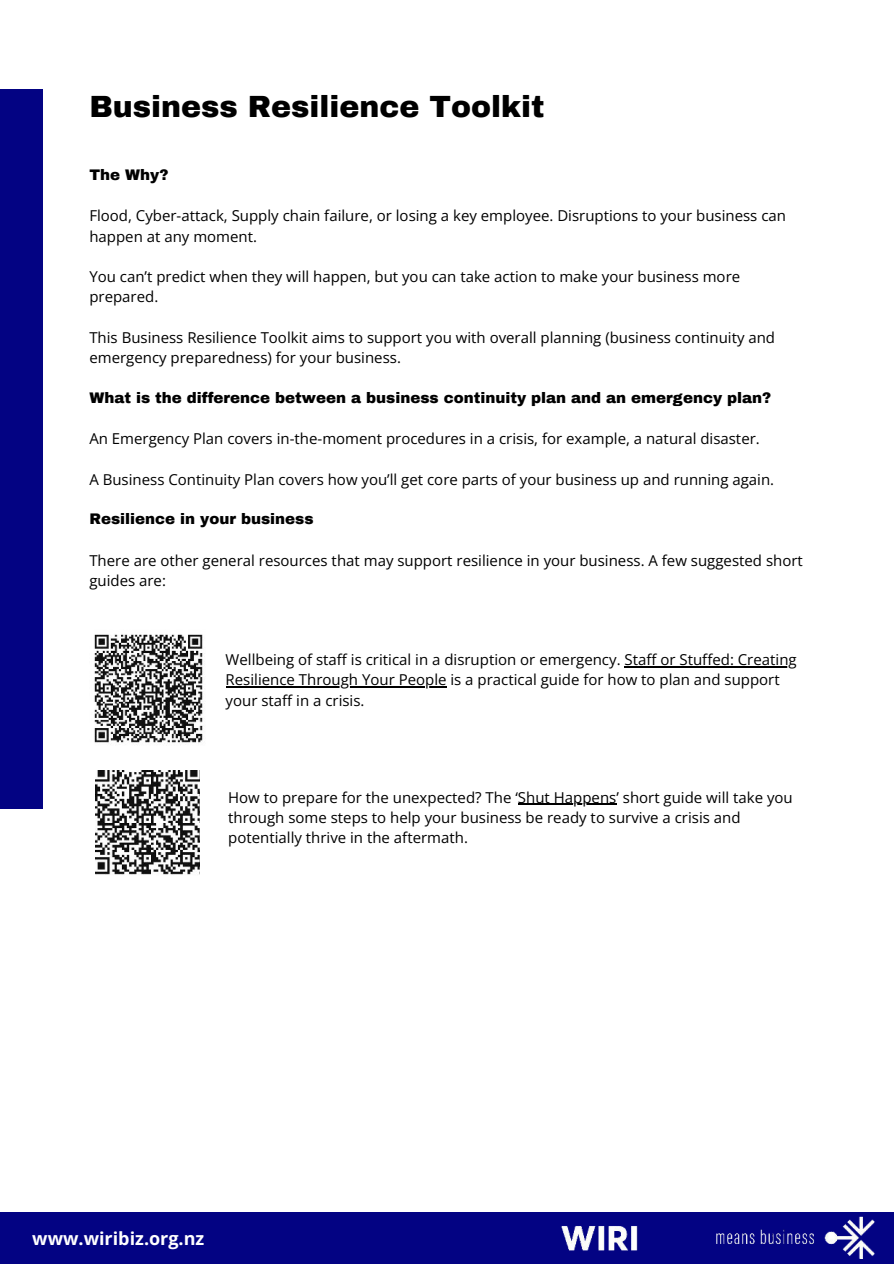
<style>
.page{position:relative;width:894px;height:1264px;background:#fff}
.page>*{position:absolute;margin:0;border:0;box-sizing:border-box;transform-origin:0 0}
.t1{font:900 30px "Archivo";color:#000}
.t2{font:700 18px "Open Sans";color:#fff}
.t3{font:15px/20.2px "Open Sans";color:#000}
.t4{font:900 15px "Archivo";color:#000}
</style>
<div class="page">
<div style="left:0;top:89px;width:43px;height:719px;background:#030383"></div>
<hr style="left:624px;top:666px;width:172px;height:1px;background:#000">
<hr style="left:225px;top:686px;width:221px;height:1px;background:#000">
<img style="left:95px;top:770px;width:105px;height:105px">
<img style="left:94px;top:634px;width:109px;height:109px">
<hr style="left:518px;top:803px;width:98px;height:2px;background:#000">
<div style="left:0;top:1212px;width:893px;height:51px;background:#030383"></div>
<img style="left:561px;top:1216px;width:314px;height:42px">
<h1 class="t1" style="left:89px;top:88px;width:456px">Business Resilience Toolkit</h1>
<p class="t4" style="left:89px;top:165px;width:81px">The Why?</p>
<p class="t3" style="left:89px;top:205px;width:698px">Flood, Cyber-attack, Supply chain failure, or losing a key employee. Disruptions to your business can happen at any moment.</p>
<p class="t3" style="left:89px;top:266px;width:652px">You can’t predict when they will happen, but you can take action to make your business more prepared.</p>
<p class="t3" style="left:89px;top:327px;width:687px">This Business Resilience Toolkit aims to support you with overall planning (business continuity and emergency preparedness) for your business.</p>
<p class="t4" style="left:89px;top:388px;width:683px">What is the difference between a business continuity plan and an emergency plan?</p>
<p class="t3" style="left:89px;top:428px;width:671px">An Emergency Plan covers in-the-moment procedures in a crisis, for example, a natural disaster.</p>
<p class="t3" style="left:89px;top:469px;width:686px">A Business Continuity Plan covers how you’ll get core parts of your business up and running again.</p>
<p class="t4" style="left:89px;top:510px;width:226px">Resilience in your business</p>
<p class="t3" style="left:89px;top:550px;width:714px">There are other general resources that may support resilience in your business. A few suggested short guides are:</p>
<p class="t3" style="left:225px;top:649px;width:572px">Wellbeing of staff is critical in a disruption or emergency. Staff or Stuffed: Creating<br>Resilience Through Your People is a practical guide for how to plan and support your staff in a crisis.</p>
<p class="t3" style="left:228px;top:786px;width:566px">How to prepare for the unexpected? The ‘Shut Happens’ short guide will take you through some steps to help your business be ready to survive a crisis and potentially thrive in the aftermath.</p>
<p class="t2" style="left:32px;top:1225px;width:173px">www.wiribiz.org.nz</p>
</div>
